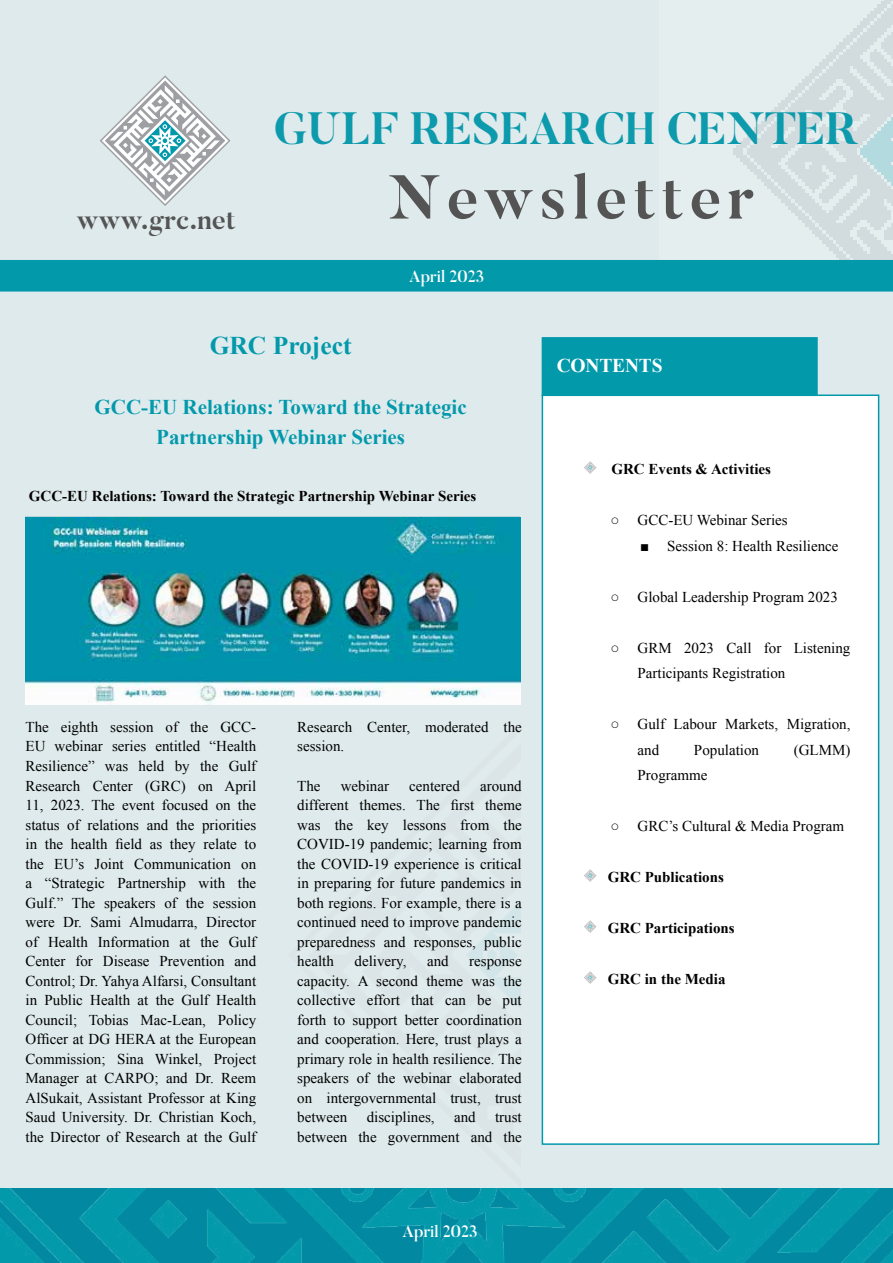
<style>
.page{position:relative;width:893px;height:1263px;background:#dfeaec}
.page>*{position:absolute;margin:0;border:0;box-sizing:border-box;transform-origin:0 0}
.t1{font:700 61.5px "Butler";letter-spacing:.1em;color:#545454}
.t2{font:700 45px "Butler";color:#0c9aac}
.t3{font:700 27px "Butler";color:#545454}
.t4{font:700 25.5px "Times New Roman";color:#0299ab}
.t5{font:700 21px/30px "Times New Roman";color:#0299ab;text-align:center}
.t6{font:700 19.5px "Times New Roman";letter-spacing:-.01em;color:#fff}
.t7{font:500 16.5px "Butler";color:#fff}
.t8{font:15px/19.5px "Times New Roman";color:#000}
.t9{font:700 15px "Times New Roman";color:#000}
.t10{font:700 15px "Times New Roman";color:#020000}
</style>
<div class="page">
<img style="left:0;top:1188px;width:893px;height:75px">
<div style="left:542px;top:394px;width:337px;height:751px;background:#fff;border:2px solid #0299ab"></div>
<div style="left:0;top:260px;width:893px;height:32px;background:#0299ab"></div>
<div style="left:542px;top:337px;width:276px;height:59px;background:#0299ab;border:2px solid #0299ab"></div>
<svg style="left:584px;top:461px;width:13px;height:13px"></svg>
<svg style="left:584px;top:869px;width:13px;height:13px"></svg>
<svg style="left:584px;top:920px;width:13px;height:13px"></svg>
<svg style="left:584px;top:971px;width:13px;height:13px"></svg>
<svg style="left:100px;top:75px;width:130px;height:131px"></svg>
<img style="left:26px;top:518px;width:494px;height:187px">
<h3 class="t3" style="left:77px;top:202px;width:161px">www.grc.net</h3>
<h2 class="t2" style="left:274px;top:99px;width:586px">GULF RESEARCH CENTER</h2>
<h1 class="t1" style="left:389px;top:158px;width:367px">Newsletter</h1>
<p class="t7" style="left:409px;top:265px;width:77px">April 2023</p>
<h3 class="t4" style="left:210px;top:328px;width:143px">GRC Project</h3>
<h3 class="t5" style="left:95px;top:392px;width:374px">GCC-EU Relations: Toward the Strategic<br>Partnership Webinar Series</h3>
<p class="t10" style="left:29px;top:486px;width:449px">GCC-EU Relations: Toward the Strategic Partnership Webinar Series</p>
<p class="t8" style="left:26px;top:717px;width:232px;text-align:justify">The eighth session of the GCC-EU webinar series entitled “Health Resilience” was held by the Gulf Research Center (GRC) on April 11, 2023. The event focused on the status of relations and the priorities in the health field as they relate to the EU’s Joint Communication on a “Strategic Partnership with the Gulf.” The speakers of the session were Dr. Sami Almudarra, Director of Health Information at the Gulf Center for Disease Prevention and Control; Dr. Yahya Alfarsi, Consultant in Public Health at the Gulf Health Council; Tobias Mac-Lean, Policy Officer at DG HERA at the European Commission; Sina Winkel, Project Manager at CARPO; and Dr. Reem AlSukait, Assistant Professor at King Saud University. Dr. Christian Koch, the Director of Research at the Gulf</p>
<p class="t8" style="left:297px;top:717px;width:226px">Research Center, moderated the session.</p>
<p class="t8" style="left:297px;top:775px;width:226px;text-align:justify;text-indent:183px">around different themes. The first theme was the key lessons from the COVID-19 pandemic; learning from the COVID-19 experience is critical in preparing for future pandemics in both regions. For example, there is a continued need to improve pandemic preparedness and responses, public health</p>
<p class="t8" style="left:297px;top:775px;width:25px">The</p>
<p class="t8" style="left:341px;top:775px;width:50px">webinar</p>
<p class="t8" style="left:409px;top:775px;width:52px">centered</p>
<p class="t8" style="left:355px;top:951px;width:53px">delivery,</p>
<p class="t8" style="left:427px;top:951px;width:23px">and</p>
<p class="t8" style="left:297px;top:951px;width:226px;text-align:justify;text-indent:172px">response capacity. A second theme was the collective effort that can be put forth to support better coordination and cooperation. Here, trust plays a primary role in health resilience. The speakers of the webinar elaborated on intergovernmental trust, trust between</p>
<p class="t8" style="left:367px;top:1107px;width:69px">disciplines,</p>
<p class="t8" style="left:454px;top:1107px;width:23px">and</p>
<p class="t8" style="left:297px;top:1107px;width:226px;text-align:right">trust<br>between the government and the</p>
<p class="t7" style="left:403px;top:1220px;width:77px">April 2023</p>
<h3 class="t6" style="left:557px;top:352px;width:107px">CONTENTS</h3>
<p class="t9" style="left:611px;top:459px;width:161px">GRC Events &amp; Activities</p>
<p class="t8" style="left:610px;top:510px;width:179px">○ GCC-EU Webinar Series</p>
<p class="t8" style="left:640px;top:535px;width:200px">■ Session 8: Health Resilience</p>
<p class="t8" style="left:610px;top:586px;width:229px">○ Global Leadership Program 2023</p>
<p class="t8" style="left:637px;top:634px;width:214px;line-height:25.5px;text-indent:-27px">○ GRM 2023 Call for Listening<br>Participants Registration</p>
<p class="t8" style="left:637px;top:711px;width:214px;line-height:25.5px;text-indent:-27px">○ Gulf Labour Markets, Migration, and</p>
<p class="t8" style="left:694px;top:739px;width:67px">Population</p>
<p class="t8" style="left:794px;top:739px;width:58px">(GLMM)</p>
<p class="t8" style="left:637px;top:765px;width:71px">Programme</p>
<p class="t8" style="left:610px;top:816px;width:235px">○ GRC’s Cultural &amp; Media Program</p>
<p class="t9" style="left:608px;top:867px;width:118px">GRC Publications</p>
<p class="t9" style="left:608px;top:918px;width:129px">GRC Participations</p>
<p class="t9" style="left:608px;top:969px;width:119px">GRC in the Media</p>
</div>
